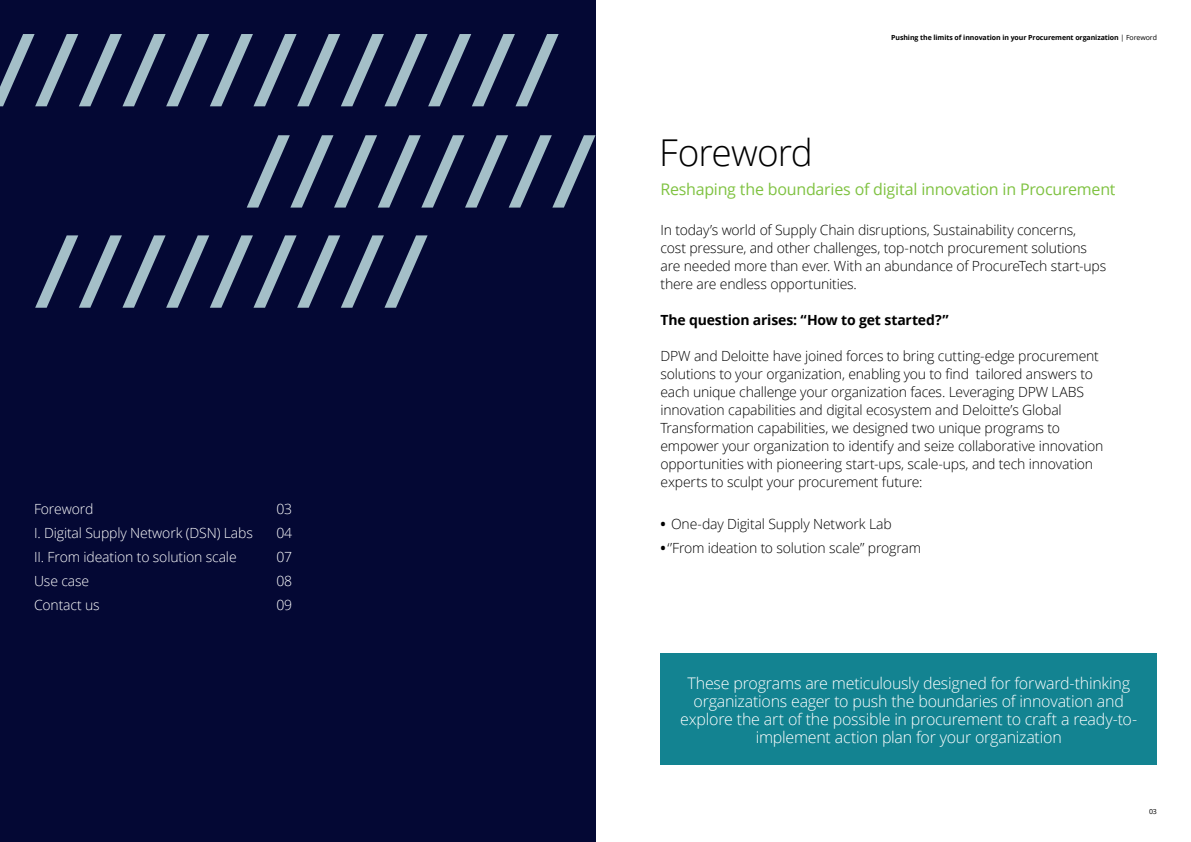
<style>
.page{position:relative;width:1191px;height:842px;background:#fff}
.page>*{position:absolute;margin:0;border:0;box-sizing:border-box;transform-origin:0 0}
.Story_heading_light__37_42pt{font:300 37px "Open Sans";letter-spacing:-.025em;color:#010101}
.Introduction__14_18pt{font:300 16px/18px "Open Sans";letter-spacing:-.015em;color:#fff;text-align:center}
.Subhead_D__8_5_12pt{font:16px "Open Sans";letter-spacing:-.015em;color:#7fc241}
.Introduction__14_18pt-2{font:300 14px/18px "Open Sans";letter-spacing:-.015em;color:#010101}
.Contents__14_18pt{font:300 14px "Open Sans";letter-spacing:-.01em;color:#fff}
.Introduction__14_18pt-3{font:700 14px "Open Sans";letter-spacing:-.015em;color:#010101}
.Brochure_title___Right_pg__folio_7_9_5pt{font:700 7px "Open Sans";letter-spacing:-.01em;color:#010101}
.t1{font:7px "Open Sans";color:#010101}
.s1{font-weight:400}
.s2{font-weight:700}
</style>
<div class="page">
<div style="left:0;top:0;width:595px;height:842px;background:#040834"></div>
<svg style="left:0;top:34px;width:558px;height:72px"></svg>
<svg style="left:247px;top:135px;width:348px;height:73px"></svg>
<svg style="left:35px;top:235px;width:392px;height:73px"></svg>
<div style="left:660px;top:653px;width:497px;height:112px;background:#138391"></div>
<p class="Contents__14_18pt" style="left:34px;top:499px;width:61px">Foreword</p>
<p class="Contents__14_18pt" style="left:276px;top:499px;width:17px">03</p>
<p class="Contents__14_18pt" style="left:34px;top:523px;width:220px">I. Digital Supply Network (DSN) Labs</p>
<p class="Contents__14_18pt" style="left:276px;top:523px;width:17px">04</p>
<p class="Contents__14_18pt" style="left:34px;top:547px;width:204px">II. From ideation to solution scale</p>
<p class="Contents__14_18pt" style="left:276px;top:547px;width:17px">07</p>
<p class="Contents__14_18pt" style="left:34px;top:571px;width:57px">Use case</p>
<p class="Contents__14_18pt" style="left:276px;top:571px;width:17px">08</p>
<p class="Contents__14_18pt" style="left:34px;top:595px;width:67px">Contact us</p>
<p class="Contents__14_18pt" style="left:276px;top:595px;width:17px">09</p>
<p class="Story_heading_light__37_42pt" style="left:659px;top:127px;width:155px">Foreword</p>
<p class="Brochure_title___Right_pg__folio_7_9_5pt" style="left:891px;top:32px;width:267px">Pushing the limits of innovation in your Procurement organization <span class="s1">| Foreword</span></p>
<p class="Subhead_D__8_5_12pt" style="left:660px;top:178px;width:456px">Reshaping the boundaries of digital innovation in Procurement</p>
<p class="Introduction__14_18pt-2" style="left:660px;top:220px;width:417px">In today’s world of Supply Chain disruptions, Sustainability concerns,</p>
<p class="Introduction__14_18pt-2" style="left:660px;top:238px;width:428px">cost pressure, and other challenges, top-notch procurement solutions</p>
<p class="Introduction__14_18pt-2" style="left:660px;top:256px;width:447px">are needed more than ever. With an abundance of ProcureTech start-ups there are endless opportunities.</p>
<p class="Introduction__14_18pt-3" style="left:660px;top:310px;width:290px">The question arises: “How to get started?”</p>
<p class="Introduction__14_18pt-2" style="left:660px;top:346px;width:440px">DPW and Deloitte have joined forces to bring cutting-edge procurement solutions to your organization, enabling you to find tailored answers to</p>
<p class="Introduction__14_18pt-2" style="left:660px;top:382px;width:444px">each unique challenge your organization faces. Leveraging DPW LABS innovation capabilities and digital ecosystem and Deloitte’s Global Transformation capabilities, we designed two unique programs to empower your organization to identify and seize collaborative innovation opportunities with pioneering start-ups, scale-ups, and tech innovation experts to sculpt your procurement future:</p>
<p class="Introduction__14_18pt-2" style="left:660px;top:514px;width:233px"><span class="s2">•</span> One-day Digital Supply Network Lab</p>
<p class="Introduction__14_18pt-2" style="left:660px;top:538px;width:262px"><span class="s2">•</span>‘’From ideation to solution scale’’ program</p>
<p class="Introduction__14_18pt" style="left:680px;top:673px;width:458px">These programs are meticulously designed for forward-thinking organizations eager to push the boundaries of innovation and explore the art of the possible in procurement to craft a ready-to&shy;implement action plan for your organization</p>
<p class="t1" style="left:1149px;top:807px;width:9px">03</p>
</div>
